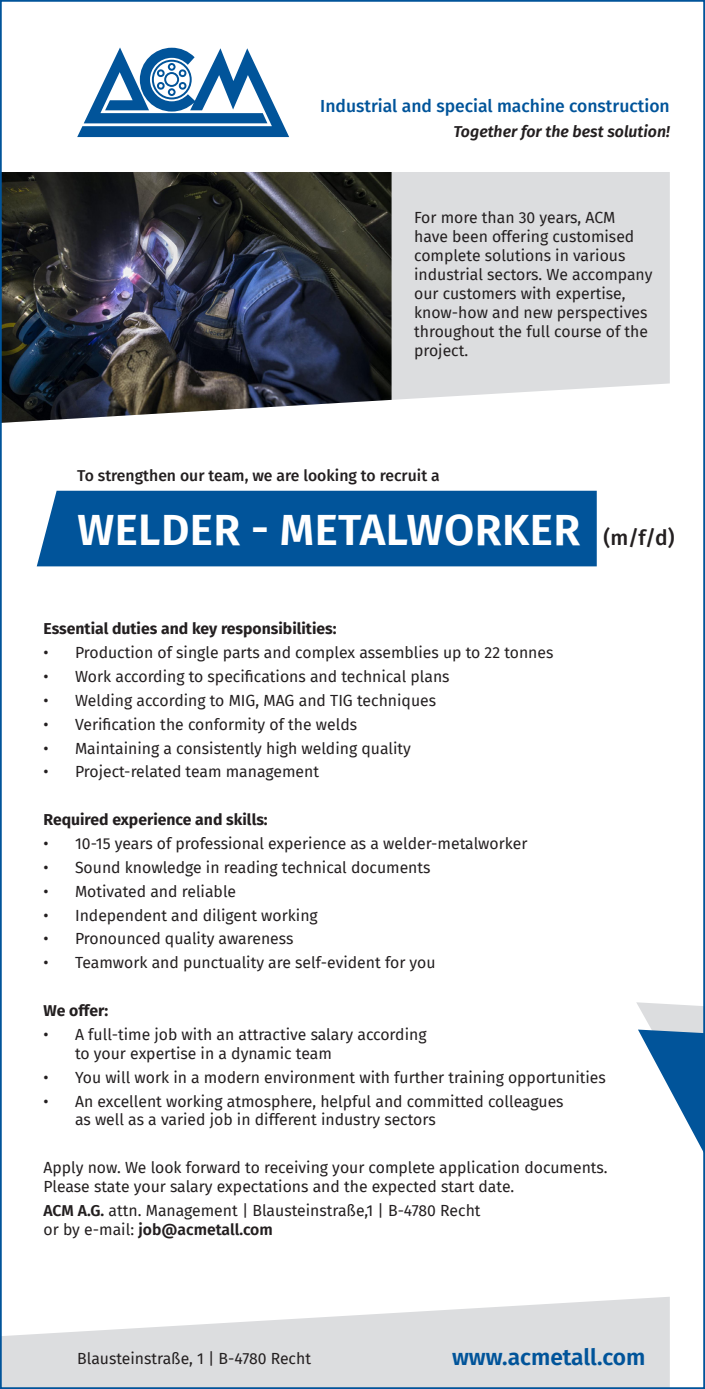
<style>
.page{position:relative;width:705px;height:1389px;background:#fff}
.page>*{position:absolute;margin:0;border:0;box-sizing:border-box;transform-origin:0 0}
.t1{font:600 43.75px "Fira Sans";letter-spacing:.01em;color:#fff}
.t2{font:600 22.75px "Fira Sans";color:#01549a}
.t3{font:500 17.5px "Fira Sans";color:#01549a}
.t4{font:italic 600 15.92px "Fira Sans";color:#231f20}
.t5{font:15.75px/18.9px "Fira Sans";color:#231f20}
.t6{font:700 15.75px "Fira Sans";color:#231f20}
.t7{font:500 15.75px "Fira Sans";color:#231f20}
.t8{font:600 15.75px "Fira Sans";color:#231f20}
.s1{font-weight:500;font-size:21px;color:#231f20}
.s2{font-weight:600}
.s3{font-weight:400}
</style>
<div class="page">
<svg style="left:3px;top:1297px;width:666px;height:89px;fill:#dcdddf"></svg>
<div style="left:391px;top:172px;width:278px;height:228px;background:#dcdddf"></div>
<img style="left:3px;top:172px;width:388px;height:251px">
<svg style="left:77px;top:48px;width:212px;height:89px"></svg>
<svg style="left:636px;top:1002px;width:65px;height:146px"></svg>
<div style="left:37px;top:491px;width:559px;height:75px;background:#01549a"></div>
<p class="t3" style="left:320px;top:91px;width:351px">Industrial and special machine construction</p>
<p class="t4" style="left:453px;top:118px;width:218px">Together for the best solution!</p>
<p class="t5" style="left:414px;top:208px;width:240px">For more than 30 years, ACM have been offering customised complete solutions in various industrial sectors. We accompany our customers with expertise, know-how and new perspectives throughout the full course of the project.</p>
<p class="t7" style="left:77px;top:463px;width:364px">To strengthen our team, we are looking to recruit a</p>
<p class="t1" style="left:77px;top:494px;width:598px">WELDER - METALWORKER <span class="s1">(m/f/d)</span></p>
<p class="t6" style="left:43px;top:616px;width:294px">Essential duties and key responsibilities:</p>
<p class="t5" style="left:43px;top:643px;width:511px">• Production of single parts and complex assemblies up to 22 tonnes</p>
<p class="t5" style="left:43px;top:667px;width:407px">• Work according to specifications and technical plans</p>
<p class="t5" style="left:43px;top:690px;width:394px">• Welding according to MIG, MAG and TIG techniques</p>
<p class="t5" style="left:43px;top:714px;width:315px">• Verification the conformity of the welds</p>
<p class="t5" style="left:43px;top:738px;width:369px">• Maintaining a consistently high welding quality</p>
<p class="t5" style="left:43px;top:762px;width:277px">• Project-related team management</p>
<p class="t6" style="left:43px;top:806px;width:226px">Required experience and skills:</p>
<p class="t5" style="left:43px;top:834px;width:485px">• 10-15 years of professional experience as a welder-metalworker</p>
<p class="t5" style="left:43px;top:858px;width:388px">• Sound knowledge in reading technical documents</p>
<p class="t5" style="left:43px;top:881px;width:194px">• Motivated and reliable</p>
<p class="t5" style="left:43px;top:905px;width:276px">• Independent and diligent working</p>
<p class="t5" style="left:43px;top:929px;width:251px">• Pronounced quality awareness</p>
<p class="t5" style="left:43px;top:953px;width:393px">• Teamwork and punctuality are self-evident for you</p>
<p class="t6" style="left:43px;top:997px;width:66px">We offer:</p>
<p class="t5" style="left:75px;top:1025px;width:353px;text-indent:-32px">• A full-time job with an attractive salary according to your expertise in a dynamic team</p>
<p class="t5" style="left:43px;top:1067px;width:563px">• You will work in a modern environment with further training opportunities</p>
<p class="t5" style="left:75px;top:1091px;width:490px;text-indent:-32px">• An excellent working atmosphere, helpful and committed colleagues as well as a varied job in different industry sectors</p>
<p class="t5" style="left:43px;top:1158px;width:565px">Apply now. We look forward to receiving your complete application documents.</p>
<p class="t5" style="left:43px;top:1177px;width:472px">Please state your salary expectations and the expected start date.</p>
<p class="t5" style="left:43px;top:1201px;width:438px"><span class="s2">ACM A.G.</span> attn. Management | Blausteinstraße,1 | B-4780 Recht</p>
<p class="t8" style="left:43px;top:1216px;width:231px"><span class="s3">or by e-mail:</span> job@acmetall.com</p>
<p class="t5" style="left:77px;top:1348px;width:235px">Blausteinstraße, 1 | B-4780 Recht</p>
<p class="t2" style="left:452px;top:1339px;width:195px">www.acmetall.com</p>
</div>
